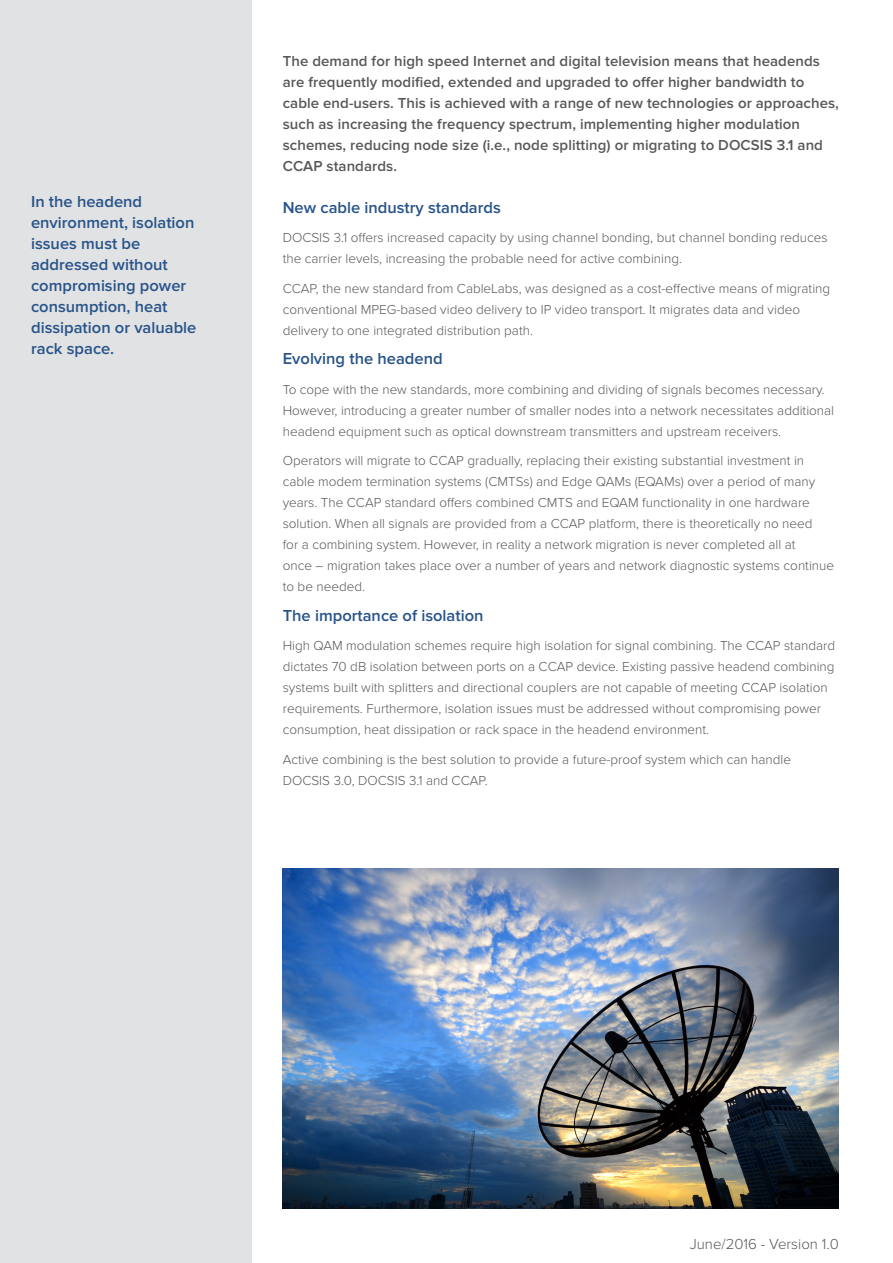
<style>
.page{position:relative;width:893px;height:1263px;background:#fff}
.page>*{position:absolute;margin:0;border:0;box-sizing:border-box;transform-origin:0 0}
.Contents_Copy_Bold{font:600 16.5px/21px "Proxima Nova";color:#275389}
.Body_Copy_Bold{font:600 15px/21px "Proxima Nova";letter-spacing:.005em;color:#57585a}
.t1{font:300 15px "Proxima Nova";color:#57585a}
.Body_Copy{font:300 13.5px/21px "Proxima Nova";color:#57585a}
</style>
<div class="page">
<div style="left:0;top:0;width:252px;height:1263px;background:#e1e2e4"></div>
<img style="left:283px;top:869px;width:556px;height:340px">
<p class="Contents_Copy_Bold" style="left:31px;top:191px;width:167px">In the headend environment, isolation issues must be addressed without compromising power consumption, heat dissipation or valuable rack space.</p>
<p class="Body_Copy_Bold" style="left:283px;top:51px;width:558px">The demand for high speed Internet and digital television means that headends are frequently modified, extended and upgraded to offer higher bandwidth to cable end-users. This is achieved with a range of new technologies or approaches, such as increasing the frequency spectrum, implementing higher modulation schemes, reducing node size (i.e., node splitting) or migrating to DOCSIS 3.1 and CCAP standards.</p>
<p class="Contents_Copy_Bold" style="left:283px;top:198px;width:220px">New cable industry standards</p>
<p class="Body_Copy" style="left:283px;top:228px;width:546px">DOCSIS 3.1 offers increased capacity by using channel bonding, but channel bonding reduces the carrier levels, increasing the probable need for active combining.</p>
<p class="Body_Copy" style="left:283px;top:278px;width:549px">CCAP, the new standard from CableLabs, was designed as a cost-effective means of migrating conventional MPEG-based video delivery to IP video transport. It migrates data and video delivery to one integrated distribution path.</p>
<p class="Contents_Copy_Bold" style="left:283px;top:349px;width:161px">Evolving the headend</p>
<p class="Body_Copy" style="left:283px;top:379px;width:553px">To cope with the new standards, more combining and dividing of signals becomes necessary.<br>However, introducing a greater number of smaller nodes into a network necessitates additional headend equipment such as optical downstream transmitters and upstream receivers.</p>
<p class="Body_Copy" style="left:283px;top:451px;width:553px">Operators will migrate to CCAP gradually, replacing their existing substantial investment in cable modem termination systems (CMTSs) and Edge QAMs (EQAMs) over a period of many years. The CCAP standard offers combined CMTS and EQAM functionality in one hardware solution. When all signals are provided from a CCAP platform, there is theoretically no need<br>for a combining system. However, in reality a network migration is never completed all at<br>once – migration takes place over a number of years and network diagnostic systems continue to be needed.</p>
<p class="Contents_Copy_Bold" style="left:283px;top:606px;width:202px">The importance of isolation</p>
<p class="Body_Copy" style="left:283px;top:636px;width:554px">High QAM modulation schemes require high isolation for signal combining. The CCAP standard dictates 70 dB isolation between ports on a CCAP device. Existing passive headend combining systems built with splitters and directional couplers are not capable of meeting CCAP isolation requirements. Furthermore, isolation issues must be addressed without compromising power consumption, heat dissipation or rack space in the headend environment.</p>
<p class="Body_Copy" style="left:283px;top:749px;width:510px">Active combining is the best solution to provide a future-proof system which can handle<br>DOCSIS 3.0, DOCSIS 3.1 and CCAP.</p>
<p class="t1" style="left:690px;top:1235px;width:151px">June/2016 - Version 1.0</p>
</div>
